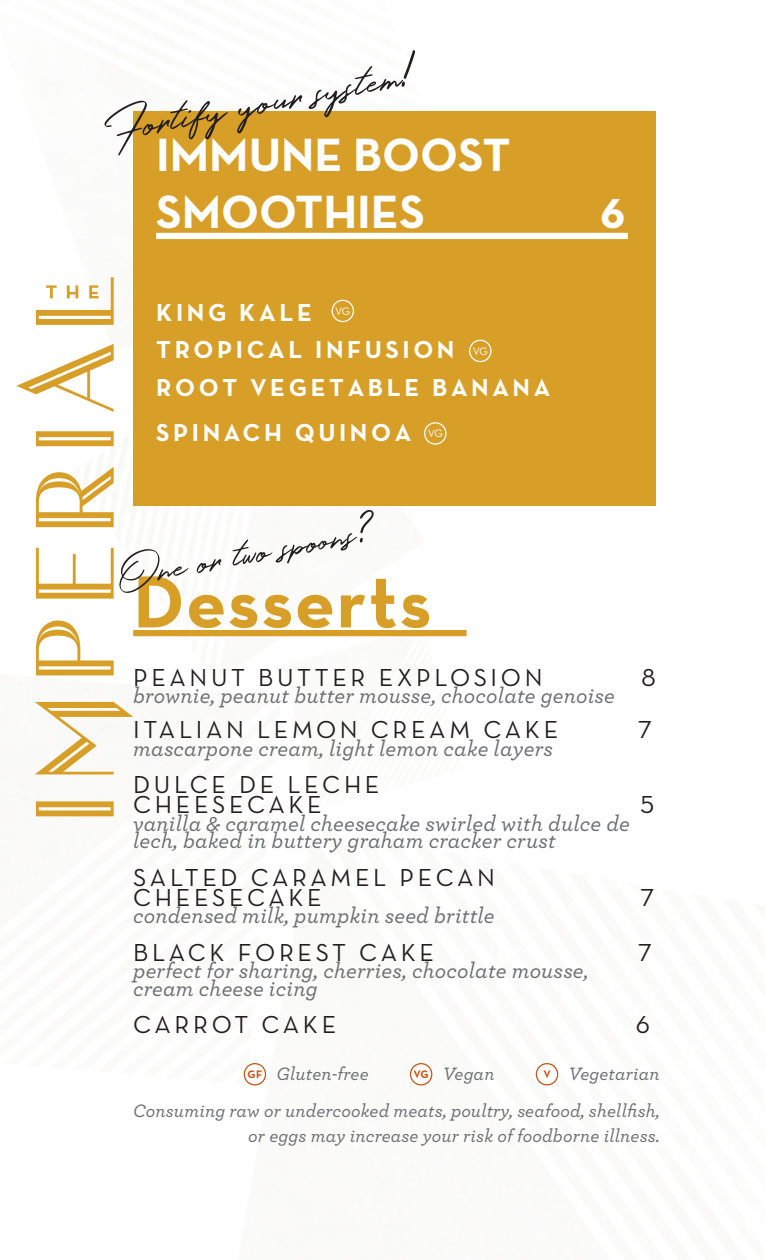
<style>
.page{position:relative;width:765px;height:1260px;background:#fff}
.page>*{position:absolute;margin:0;border:0;box-sizing:border-box;transform-origin:0 0}
.t1{font:700 75px "Neutra Text";letter-spacing:.025em;color:#d79f27}
.t2{font:50px "Holland";color:#231f20}
.t3{font:700 47.5px "Neutra Text";color:#fff}
.t4{font:45px "Holland";color:#231f20}
.Item_Title{font:25px/20px "Neutra Text Book Alt";letter-spacing:.145em;color:#231f20}
.Item_Title-2{font:700 25px "Neutra Text";letter-spacing:.145em;color:#fff}
.Item_Title-3{font:italic 500 22.5px/17.5px "Archer";letter-spacing:.01em;color:#6c6d70}
.t5{font:italic 500 18.75px/25px "Archer";letter-spacing:.01em;color:#6c6d70;text-align:right}
.Item_Description{font:11px "Neutra Text Book Alt";color:#fff}
.Item_Description-2{font:700 11px "Neutra Text";color:#c75318}
.s1{font-family:"Freestyle Script"}
</style>
<div class="page">
<svg style="left:36px;top:801px;width:78px;height:15px"></svg>
<svg style="left:35px;top:702px;width:98px;height:72px"></svg>
<svg style="left:36px;top:621px;width:78px;height:54px"></svg>
<svg style="left:36px;top:548px;width:78px;height:51px"></svg>
<svg style="left:36px;top:467px;width:78px;height:60px"></svg>
<svg style="left:36px;top:431px;width:78px;height:15px"></svg>
<svg style="left:16px;top:344px;width:98px;height:68px"></svg>
<svg style="left:36px;top:277px;width:78px;height:48px"></svg>
<div style="left:133px;top:630px;width:334px;height:6px;background:#d79f27"></div>
<div style="left:244px;top:1063px;width:22px;height:22px;border:1px solid #c75318;border-radius:50%"></div>
<div style="left:410px;top:1063px;width:22px;height:22px;border:1px solid #c75318;border-radius:50%"></div>
<div style="left:536px;top:1063px;width:22px;height:22px;border:1px solid #c75318;border-radius:50%"></div>
<div style="left:133px;top:111px;width:523px;height:395px;background:#d79f27"></div>
<div style="left:469px;top:340px;width:23px;height:22px;border:1px solid #fff;border-radius:50%"></div>
<div style="left:332px;top:300px;width:22px;height:22px;border:1px solid #fff;border-radius:50%"></div>
<div style="left:424px;top:422px;width:23px;height:23px;border:1px solid #fff;border-radius:50%"></div>
<div style="left:156px;top:233px;width:472px;height:6px;background:#fff"></div>
<p class="t2" style="left:100px;top:99px;width:315px;rotate:-10deg">Fortify your system<span class="s1">!</span></p>
<p class="t3" style="left:156px;top:126px;width:356px">IMMUNE BOOST</p>
<p class="t3" style="left:156px;top:183px;width:270px">SMOOTHIES</p>
<p class="t3" style="left:600px;top:183px;width:27px">6</p>
<p class="Item_Title-2" style="left:156px;top:297px;width:157px">KING KALE</p>
<p class="Item_Title-2" style="left:156px;top:334px;width:300px">TROPICAL INFUSION</p>
<p class="Item_Title-2" style="left:156px;top:372px;width:396px">ROOT VEGETABLE BANANA</p>
<p class="Item_Title-2" style="left:156px;top:417px;width:257px">SPINACH QUINOA</p>
<p class="Item_Description" style="left:335px;top:304px;width:16px">VG</p>
<p class="Item_Description" style="left:473px;top:344px;width:16px">VG</p>
<p class="Item_Description" style="left:428px;top:427px;width:16px">VG</p>
<p class="t4" style="left:113px;top:549px;width:259px;rotate:-10deg">One or two spoo ns<span class="s1">?</span></p>
<p class="t1" style="left:133px;top:555px;width:300px">Desserts</p>
<p class="Item_Title" style="left:133px;top:667px;width:411px">PEANUT BUTTER EXPLOSION</p>
<p class="Item_Title" style="left:642px;top:667px;width:16px">8</p>
<p class="Item_Title-3" style="left:133px;top:686px;width:483px">brownie, peanut butter mousse, chocolate genoise</p>
<p class="Item_Title" style="left:133px;top:719px;width:426px">ITALIAN LEMON CREAM CAKE</p>
<p class="Item_Title" style="left:638px;top:719px;width:15px">7</p>
<p class="Item_Title-3" style="left:133px;top:738px;width:421px">mascarpone cream, light lemon cake layers</p>
<p class="Item_Title" style="left:133px;top:774px;width:248px">DULCE DE LECHE</p>
<p class="Item_Title" style="left:133px;top:794px;width:190px">CHEESECAKE</p>
<p class="Item_Title" style="left:641px;top:794px;width:15px">5</p>
<p class="Item_Title-3" style="left:133px;top:813px;width:498px">vanilla &amp; caramel cheesecake swirled with dulce de lech, baked in buttery graham cracker crust</p>
<p class="Item_Title" style="left:133px;top:867px;width:363px">SALTED CARAMEL PECAN<br>CHEESECAKE</p>
<p class="Item_Title" style="left:641px;top:887px;width:15px">7</p>
<p class="Item_Title-3" style="left:133px;top:906px;width:363px">condensed milk, pumpkin seed brittle</p>
<p class="Item_Title" style="left:133px;top:942px;width:302px">BLACK FOREST CAKE</p>
<p class="Item_Title" style="left:638px;top:942px;width:15px">7</p>
<p class="Item_Title-3" style="left:133px;top:961px;width:457px">perfect for sharing, cherries, chocolate mousse,</p>
<p class="Item_Title-3" style="left:133px;top:978px;width:186px">cream cheese icing</p>
<p class="Item_Title" style="left:133px;top:1014px;width:205px">CARROT CAKE</p>
<p class="Item_Title" style="left:636px;top:1014px;width:16px">6</p>
<p class="Item_Description-2" style="left:248px;top:1067px;width:16px">GF</p>
<p class="t5" style="left:276px;top:1061px;width:94px">Gluten-free</p>
<p class="Item_Description-2" style="left:414px;top:1067px;width:17px">VG</p>
<p class="t5" style="left:443px;top:1061px;width:53px">Vegan</p>
<p class="Item_Description-2" style="left:543px;top:1067px;width:9px">V</p>
<p class="t5" style="left:569px;top:1061px;width:93px">Vegetarian</p>
<p class="t5" style="left:133px;top:1097px;width:528px">Consuming raw or undercooked meats, poultry, seafood, shellfish, or eggs may increase your risk of foodborne illness.</p>
</div>
